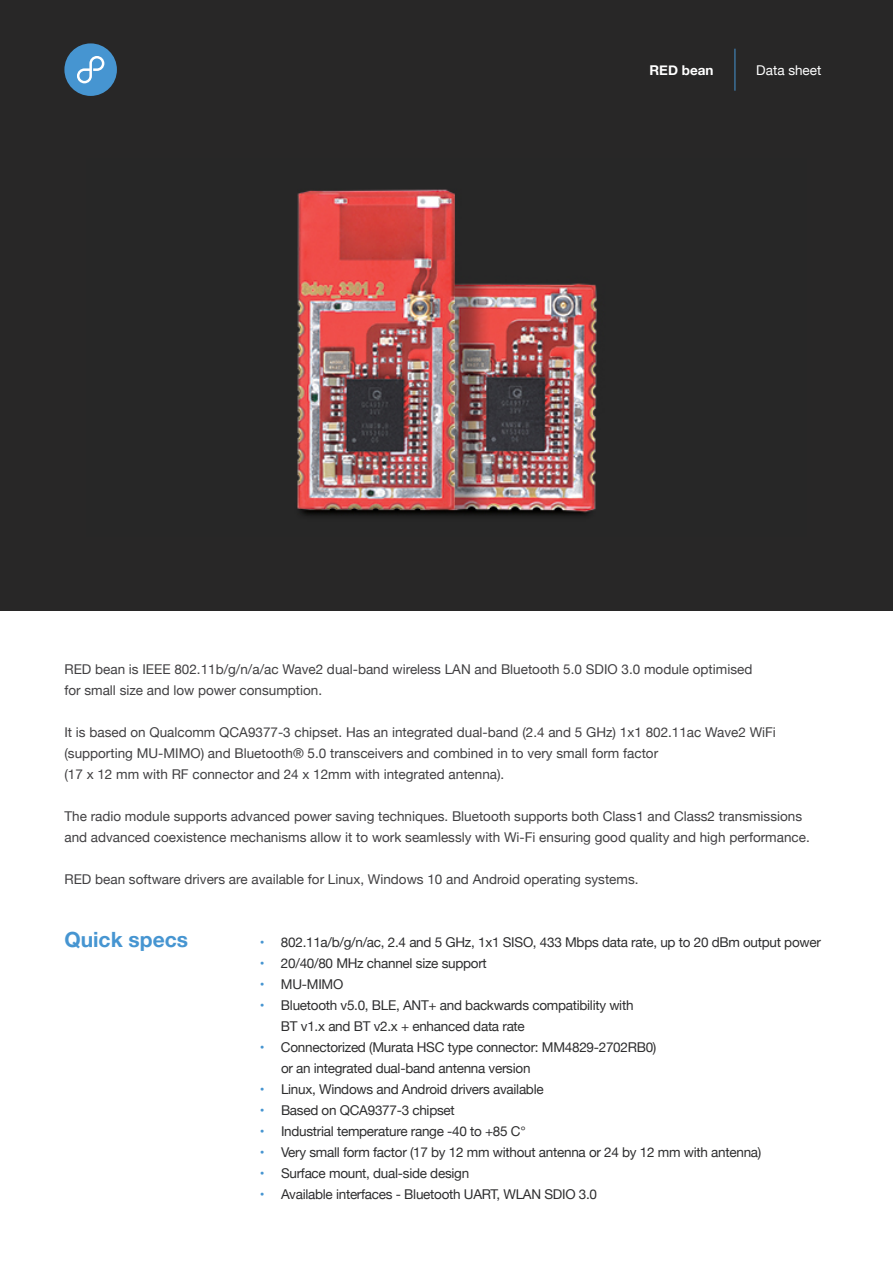
<style>
.page{position:relative;width:893px;height:1263px;background:#fff}
.page>*{position:absolute;margin:0;border:0;box-sizing:border-box;transform-origin:0 0}
.t1{font:700 21px "Helvetica Neue";color:#4695d1}
.t2{font:13.5px/21px "Helvetica Neue";color:#414042}
.t3{font:13.5px/21px "Helvetica Neue";letter-spacing:-.02em;color:#2e2e2f}
.t4{font:13.5px "Helvetica Neue";color:#fff}
.t5{font:700 13.5px "Helvetica Neue";color:#fff}
.s1{color:#4695d1}
</style>
<div class="page">
<div style="left:0;top:0;width:893px;height:610px;background:#282727"></div>
<img style="left:297px;top:189px;width:300px;height:327px">
<div style="left:64px;top:43px;width:53px;height:53px;background:#4695d1;border-radius:50%"></div>
<svg style="left:77px;top:56px;width:27px;height:27px"></svg>
<hr style="left:735px;top:49px;width:1px;height:42px;background:#4695d1">
<p class="t5" style="left:650px;top:59px;width:66px">RED bean</p>
<p class="t4" style="left:756px;top:60px;width:67px">Data sheet</p>
<p class="t2" style="left:64px;top:659px;width:689px">RED bean is IEEE 802.11b/g/n/a/ac Wave2 dual-band wireless LAN and Bluetooth 5.0 SDIO 3.0 module optimised for small size and low power consumption.</p>
<p class="t2" style="left:64px;top:722px;width:713px">It is based on Qualcomm QCA9377-3 chipset. Has an integrated dual-band (2.4 and 5 GHz) 1x1 802.11ac Wave2 WiFi (supporting MU-MIMO) and Bluetooth® 5.0 transceivers and combined in to very small form factor<br>(17 x 12 mm with RF connector and 24 x 12mm with integrated antenna).</p>
<p class="t2" style="left:64px;top:806px;width:747px">The radio module supports advanced power saving techniques. Bluetooth supports both Class1 and Class2 transmissions and advanced coexistence mechanisms allow it to work seamlessly with Wi-Fi ensuring good quality and high performance.</p>
<p class="t2" style="left:64px;top:869px;width:576px">RED bean software drivers are available for Linux, Windows 10 and Android operating systems.</p>
<h1 class="t1" style="left:64px;top:922px;width:125px">Quick specs</h1>
<p class="t3" style="left:260px;top:932px;width:562px"><span class="s1">•</span> 802.11a/b/g/n/ac, 2.4 and 5 GHz, 1x1 SISO, 433 Mbps data rate, up to 20 dBm output power</p>
<p class="t3" style="left:260px;top:953px;width:228px"><span class="s1">•</span> 20/40/80 MHz channel size support</p>
<p class="t3" style="left:260px;top:974px;width:85px"><span class="s1">•</span> MU-MIMO</p>
<p class="t3" style="left:281px;top:995px;width:354px;text-indent:-21px"><span class="s1">•</span> Bluetooth v5.0, BLE, ANT+ and backwards compatibility with<br>BT v1.x and BT v2.x + enhanced data rate</p>
<p class="t3" style="left:281px;top:1037px;width:377px;text-indent:-21px"><span class="s1">•</span> Connectorized (Murata HSC type connector: MM4829-2702RB0) or an integrated dual-band antenna version</p>
<p class="t3" style="left:260px;top:1079px;width:285px"><span class="s1">•</span> Linux, Windows and Android drivers available</p>
<p class="t3" style="left:260px;top:1100px;width:196px"><span class="s1">•</span> Based on QCA9377-3 chipset</p>
<p class="t3" style="left:260px;top:1121px;width:267px"><span class="s1">•</span> Industrial temperature range -40 to +85 C°</p>
<p class="t3" style="left:260px;top:1142px;width:503px"><span class="s1">•</span> Very small form factor (17 by 12 mm without antenna or 24 by 12 mm with antenna)</p>
<p class="t3" style="left:260px;top:1163px;width:211px"><span class="s1">•</span> Surface mount, dual-side design</p>
<p class="t3" style="left:260px;top:1184px;width:339px"><span class="s1">•</span> Available interfaces - Bluetooth UART, WLAN SDIO 3.0</p>
</div>
